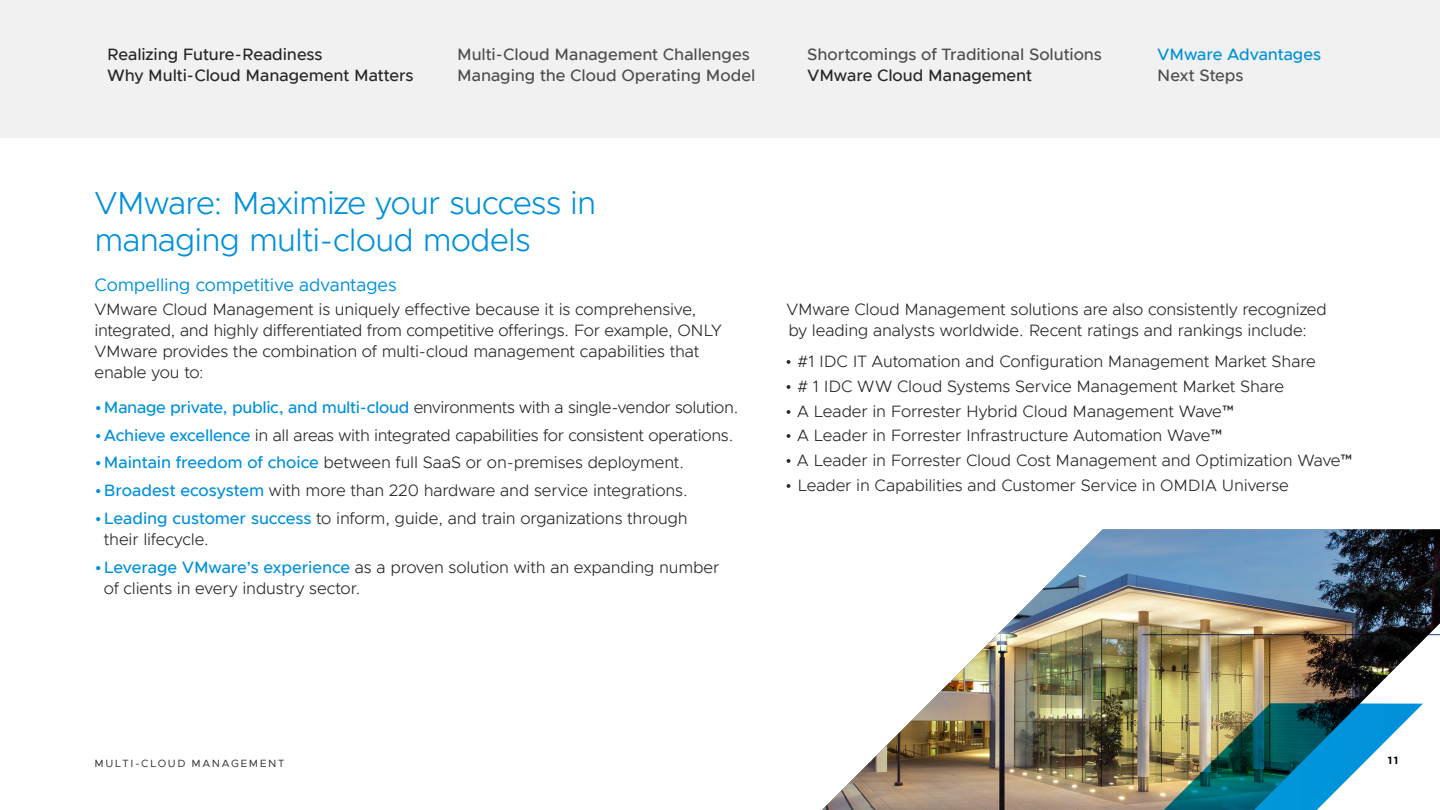
<style>
.page{position:relative;width:1440px;height:810px;background:#fff}
.page>*{position:absolute;margin:0;border:0;box-sizing:border-box;transform-origin:0 0}
.t1{font:300 32.03px/36.8px "Metropolis";letter-spacing:-.025em;color:#0091da}
.t2{font:18px "Metropolis";letter-spacing:-.01em;color:#0091da}
.t3{font:300 16.5px/21px "Metropolis";letter-spacing:-.01em;color:#262626}
.t4{font:500 16.5px/21px "Metropolis";letter-spacing:-.005em;color:#4d4d4f}
.t5{font:500 16.5px/21px "Metropolis";letter-spacing:-.005em;color:#262626}
.t6{font:500 16.5px "Metropolis";letter-spacing:-.005em;color:#0091da}
.t7{font:10.5px "Metropolis";letter-spacing:.15em;color:#262626}
.t8{font:700 10.5px "Gotham";color:#000}
.s1{font-weight:500;color:#0091da}
</style>
<div class="page">
<img style="left:822px;top:529px;width:618px;height:281px">
<hr style="left:1143px;top:634px;width:297px;height:1px;background:#1d428a">
<img style="left:996px;top:703px;width:427px;height:107px">
<div style="left:0;top:0;width:1440px;height:138px;background:#f1f1f1"></div>
<p class="t5" style="left:107px;top:43px;width:308px">Realizing Future-Readiness<br>Why Multi-Cloud Management Matters</p>
<p class="t4" style="left:457px;top:43px;width:300px">Multi-Cloud Management Challenges<br>Managing the Cloud Operating Model</p>
<p class="t4" style="left:807px;top:43px;width:296px">Shortcomings of Traditional Solutions</p>
<p class="t5" style="left:807px;top:64px;width:226px">VMware Cloud Management</p>
<p class="t6" style="left:1157px;top:44px;width:165px">VMware Advantages</p>
<p class="t4" style="left:1157px;top:64px;width:88px">Next Steps</p>
<h1 class="t1" style="left:94px;top:185px;width:503px">VMware: Maximize your success in managing multi-cloud models</h1>
<p class="t2" style="left:94px;top:274px;width:304px">Compelling competitive advantages</p>
<p class="t3" style="left:94px;top:299px;width:629px">VMware Cloud Management is uniquely effective because it is comprehensive, integrated, and highly differentiated from competitive offerings. For example, ONLY VMware provides the combination of multi-cloud management capabilities that enable you to:</p>
<p class="t3" style="left:95px;top:397px;width:645px"><span class="s1">•Manage private, public, and multi-cloud</span> environments with a single-vendor solution.</p>
<p class="t3" style="left:95px;top:424px;width:640px"><span class="s1">•Achieve excellence</span> in all areas with integrated capabilities for consistent operations.</p>
<p class="t3" style="left:95px;top:452px;width:591px"><span class="s1">•Maintain freedom of choice</span> between full SaaS or on-premises deployment.</p>
<p class="t3" style="left:95px;top:480px;width:595px"><span class="s1">•Broadest ecosystem</span> with more than 220 hardware and service integrations.</p>
<p class="t3" style="left:104px;top:508px;width:585px;text-indent:-9px"><span class="s1">•Leading customer success</span> to inform, guide, and train organizations through their lifecycle.</p>
<p class="t3" style="left:104px;top:556px;width:617px;text-indent:-9px"><span class="s1">•Leverage VMware’s experience</span> as a proven solution with an expanding number of clients in every industry sector.</p>
<p class="t3" style="left:787px;top:298px;width:542px">VMware Cloud Management solutions are also consistently recognized by leading analysts worldwide. Recent ratings and rankings include:</p>
<p class="t3" style="left:785px;top:351px;width:532px">• #1 IDC IT Automation and Configuration Management Market Share</p>
<p class="t3" style="left:785px;top:376px;width:500px">• # 1 IDC WW Cloud Systems Service Management Market Share</p>
<p class="t3" style="left:785px;top:400px;width:451px">• A Leader in Forrester Hybrid Cloud Management Wave™</p>
<p class="t3" style="left:785px;top:425px;width:440px">• A Leader in Forrester Infrastructure Automation Wave™</p>
<p class="t3" style="left:785px;top:450px;width:570px">• A Leader in Forrester Cloud Cost Management and Optimization Wave™</p>
<p class="t3" style="left:785px;top:475px;width:505px">• Leader in Capabilities and Customer Service in OMDIA Universe</p>
<p class="t7" style="left:94px;top:757px;width:191px">MULTI-CLOUD MANAGEMENT</p>
<p class="t8" style="left:1388px;top:754px;width:12px">11</p>
</div>
